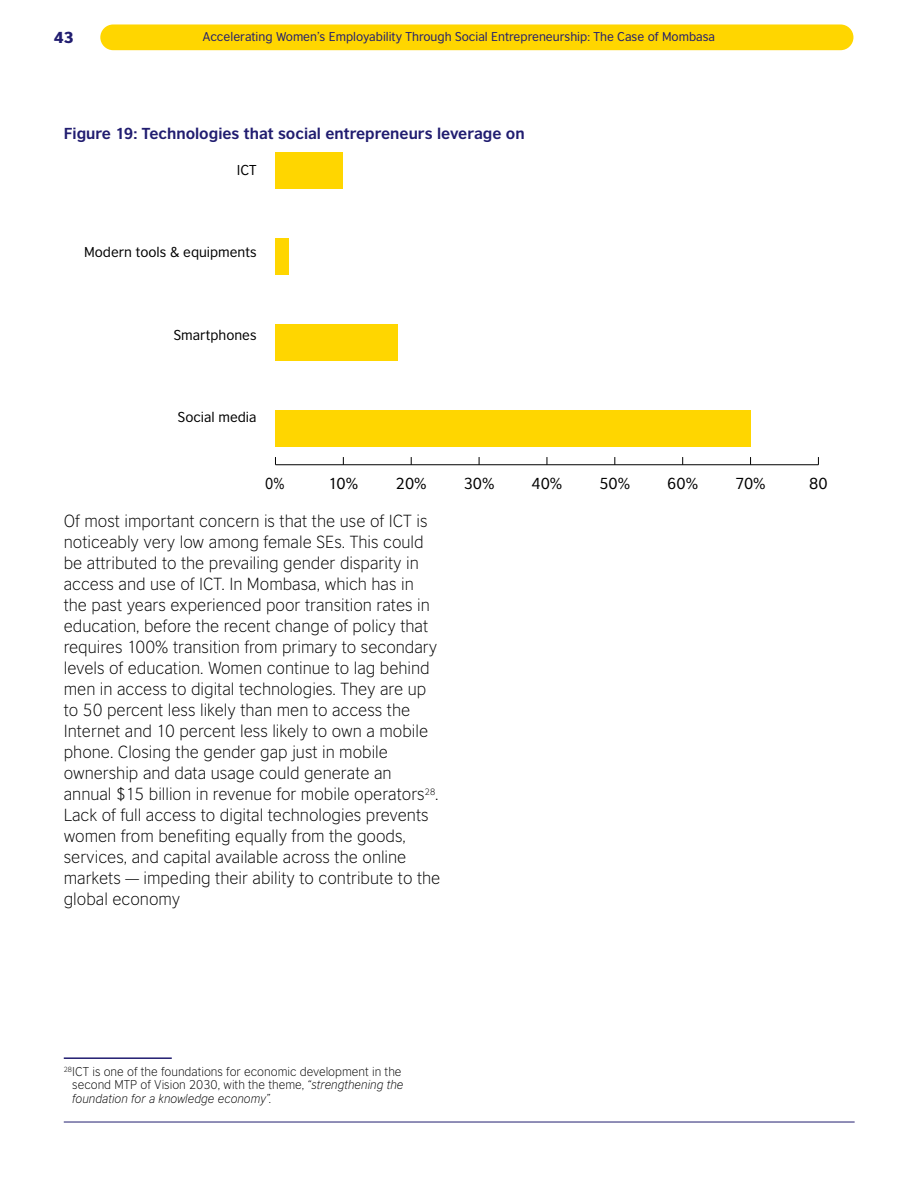
<style>
.page{position:relative;width:918px;height:1188px;background:#fff}
.page>*{position:absolute;margin:0;border:0;box-sizing:border-box;transform-origin:0 0}
.t1{font:300 16.5px/21px "British Council Sans";color:#000}
.t2{font:700 15px "British Council Sans";color:#211d70}
.t3{font:15px "British Council Sans";color:#000}
.t4{font:900 15px "British Council Sans";color:#211d70}
.t5{font:15px "British Council Sans";color:#000;scale:.89 1}
.t6{font:13.5px "British Council Sans";color:#000}
.t7{font:300 12px/13.5px "British Council Sans";color:#000}
.t8{font:12px "British Council Sans";color:#211d70}
.s1{font-style:italic}
</style>
<div class="page">
<div style="left:100px;top:24px;width:753px;height:26px;background:#ffd600;border-radius:13px"></div>
<hr style="left:64px;top:1122px;width:791px;height:1px;background:#211d70">
<hr style="left:275px;top:464px;width:543px;height:1px;background:#000">
<div style="left:275px;top:410px;width:476px;height:36px;background:#ffd600"></div>
<div style="left:275px;top:324px;width:123px;height:36px;background:#ffd600"></div>
<div style="left:275px;top:238px;width:14px;height:36px;background:#ffd600"></div>
<div style="left:275px;top:152px;width:68px;height:37px;background:#ffd600"></div>
<hr style="left:64px;top:1057px;width:108px;height:2px;background:#211d70">
<p class="t4" style="left:54px;top:27px;width:21px">43</p>
<p class="t8" style="left:203px;top:30px;width:514px">Accelerating Women’s Employability Through Social Entrepreneurship: The Case of Mombasa</p>
<p class="t2" style="left:64px;top:124px;width:462px">Figure 19: Technologies that social entrepreneurs leverage on</p>
<p class="t6" style="left:237px;top:162px;width:21px">ICT</p>
<p class="t6" style="left:84px;top:244px;width:174px">Modern tools &amp; equipments</p>
<p class="t6" style="left:174px;top:327px;width:84px">Smartphones</p>
<p class="t6" style="left:178px;top:409px;width:80px">Social media</p>
<p class="t5" style="left:265px;top:474px;width:23px">0%</p>
<p class="t3" style="left:329px;top:474px;width:31px">10%</p>
<p class="t3" style="left:396px;top:474px;width:32px">20%</p>
<p class="t3" style="left:464px;top:474px;width:32px">30%</p>
<p class="t3" style="left:532px;top:474px;width:32px">40%</p>
<p class="t3" style="left:599px;top:474px;width:32px">50%</p>
<p class="t3" style="left:667px;top:474px;width:32px">60%</p>
<p class="t3" style="left:735px;top:474px;width:32px">70%</p>
<p class="t3" style="left:809px;top:474px;width:20px">80</p>
<p class="t1" style="left:64px;top:510px;width:378px">Of most important concern is that the use of ICT is noticeably very low among female SEs. This could be attributed to the prevailing gender disparity in access and use of ICT. In Mombasa, which has in the past years experienced poor transition rates in education, before the recent change of policy that requires 100% transition from primary to secondary levels of education. Women continue to lag behind men in access to digital technologies. They are up to 50 percent less likely than men to access the Internet and 10 percent less likely to own a mobile phone. Closing the gender gap just in mobile ownership and data usage could generate an annual $15 billion in revenue for mobile operators<sup>28</sup>.<br>Lack of full access to digital technologies prevents women from benefiting equally from the goods, services, and capital available across the online markets — impeding their ability to contribute to the global economy</p>
<p class="t7" style="left:72px;top:1065px;width:333px;text-indent:-9px"><sup>28</sup>ICT is one of the foundations for economic development in the second MTP of Vision 2030, with the theme, <span class="s1">“strengthening the foundation for a knowledge economy”.</span></p>
</div>
